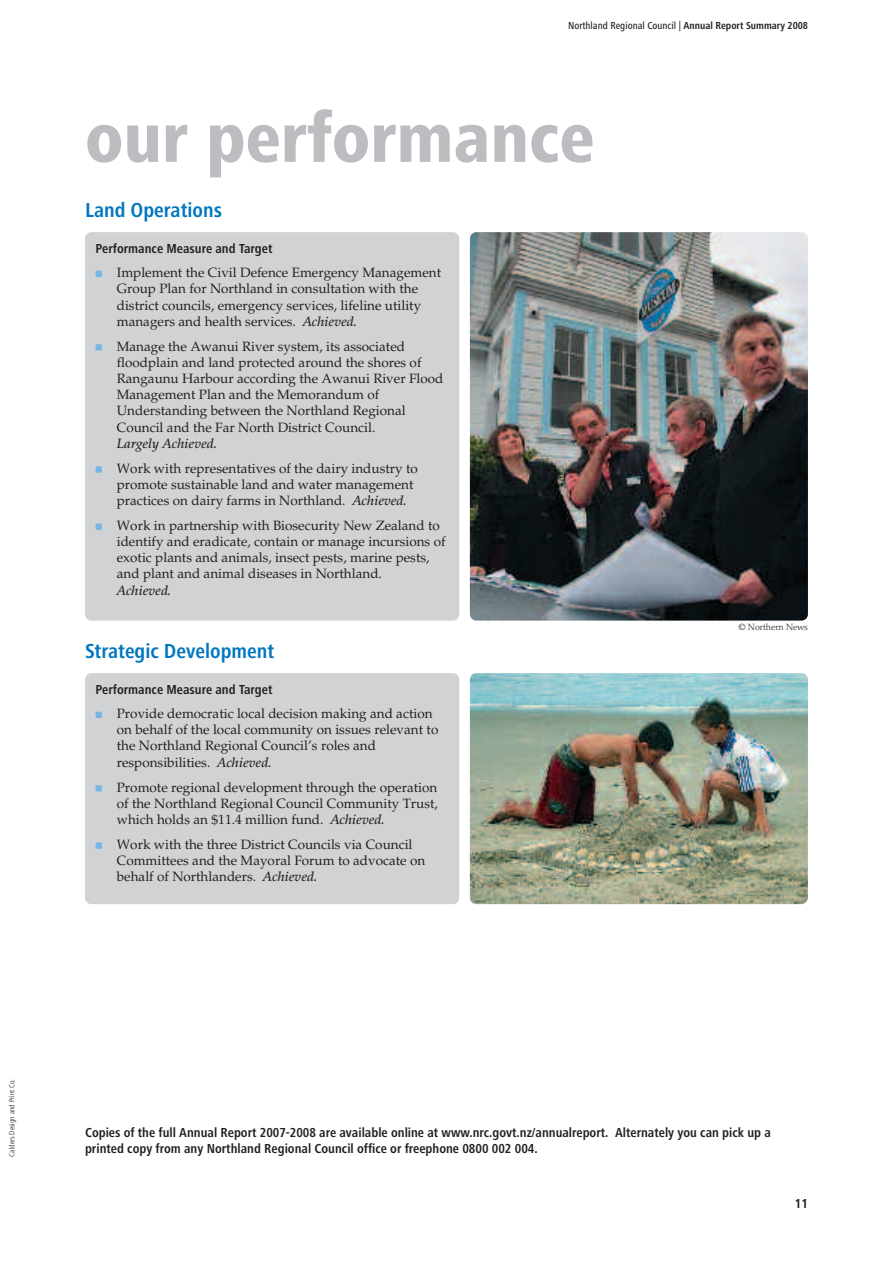
<style>
.page{position:relative;width:893px;height:1263px;background:#fff}
.page>*{position:absolute;margin:0;border:0;box-sizing:border-box;transform-origin:0 0}
.t1{font:800 condensed 72px "Frutiger Next LT";color:#bcbdc0}
.t2{font:700 condensed 21px "Frutiger Next LT";color:#0076be}
.t3{font:13.5px/16.2px "Palatino Maori";color:#231f20}
.t4{font:700 condensed 13.5px/16.2px "Frutiger Next LT";color:#231f20}
.t5{font:italic 500 13.5px "Palatino";color:#231f20}
.t6{font:500 condensed 10.5px "Frutiger Next LT";color:#231f20}
.t7{font:300 9px "Palatino";color:#231f20}
.t8{font:300 condensed 7.5px "Frutiger";color:#231f20}
.s1{font-weight:700}
.s2{font-family:"Palatino";font-weight:500;font-style:italic}
</style>
<div class="page">
<div style="left:85px;top:232px;width:374px;height:389px;background:#d1d2d4;border-radius:6px"></div>
<div style="left:96px;top:523px;width:6px;height:7px;background:#77b6e4"></div>
<div style="left:96px;top:466px;width:6px;height:7px;background:#77b6e4"></div>
<div style="left:96px;top:344px;width:6px;height:7px;background:#77b6e4"></div>
<svg style="left:96px;top:271px;width:6px;height:6px"></svg>
<img style="left:470px;top:232px;width:338px;height:389px;border-radius:6px">
<img style="left:470px;top:673px;width:338px;height:231px;border-radius:6px">
<div style="left:85px;top:673px;width:374px;height:231px;background:#d1d2d4;border-radius:6px"></div>
<div style="left:96px;top:842px;width:6px;height:7px;background:#77b6e4"></div>
<svg style="left:96px;top:785px;width:6px;height:6px"></svg>
<svg style="left:96px;top:712px;width:6px;height:6px"></svg>
<p class="t6" style="left:568px;top:22px;width:241px">Northland Regional Council | <span class="s1">Annual Report Summary 2008</span></p>
<h1 class="t1" style="left:85px;top:114px;width:511px">our performance</h1>
<h2 class="t2" style="left:85px;top:203px;width:138px">Land Operations</h2>
<p class="t4" style="left:96px;top:242px;width:178px">Performance Measure and Target</p>
<p class="t3" style="left:117px;top:266px;width:326px">Implement the Civil Defence Emergency Management Group Plan for Northland in consultation with the district councils, emergency services, lifeline utility managers and health services. <span class="s2">Achieved.</span></p>
<p class="t3" style="left:117px;top:339px;width:328px">Manage the Awanui River system, its associated floodplain and land protected around the shores of Rangaunu Harbour according the Awanui River Flood Management Plan and the Memorandum of Understanding between the Northland Regional Council and the Far North District Council.</p>
<p class="t5" style="left:117px;top:438px;width:102px">Largely Achieved.</p>
<p class="t3" style="left:117px;top:461px;width:302px">Work with representatives of the dairy industry to promote sustainable land and water management practices on dairy farms in Northland. <span class="s2">Achieved.</span></p>
<p class="t3" style="left:117px;top:519px;width:330px">Work in partnership with Biosecurity New Zealand to identify and eradicate, contain or manage incursions of exotic plants and animals, insect pests, marine pests, and plant and animal diseases in Northland.</p>
<p class="t5" style="left:117px;top:585px;width:56px">Achieved.</p>
<h2 class="t2" style="left:85px;top:644px;width:191px">Strategic Development</h2>
<p class="t4" style="left:96px;top:683px;width:178px">Performance Measure and Target</p>
<p class="t3" style="left:117px;top:707px;width:323px">Provide democratic local decision making and action on behalf of the local community on issues relevant to the Northland Regional Council’s roles and responsibilities. <span class="s2">Achieved.</span></p>
<p class="t3" style="left:117px;top:780px;width:323px;text-align:justify">Promote regional development through the operation of the Northland Regional Council Community Trust, which holds an $11.4 million fund. <span class="s2">Achieved.</span></p>
<p class="t3" style="left:117px;top:838px;width:310px">Work with the three District Councils via Council<br>Committees and the Mayoral Forum to advocate on behalf of Northlanders. <span class="s2">Achieved.</span></p>
<p class="t7" style="left:738px;top:624px;width:71px">© Northern News</p>
<p class="t8" style="left:9px;top:1157px;width:79px;rotate:-90deg">Calders Design and Print Co.</p>
<p class="t4" style="left:85px;top:1126px;width:687px">Copies of the full Annual Report 2007-2008 are available online at www.nrc.govt.nz/annualreport. Alternately you can pick up a printed copy from any Northland Regional Council office or freephone 0800 002 004.</p>
<p class="t4" style="left:795px;top:1197px;width:15px">11</p>
</div>
